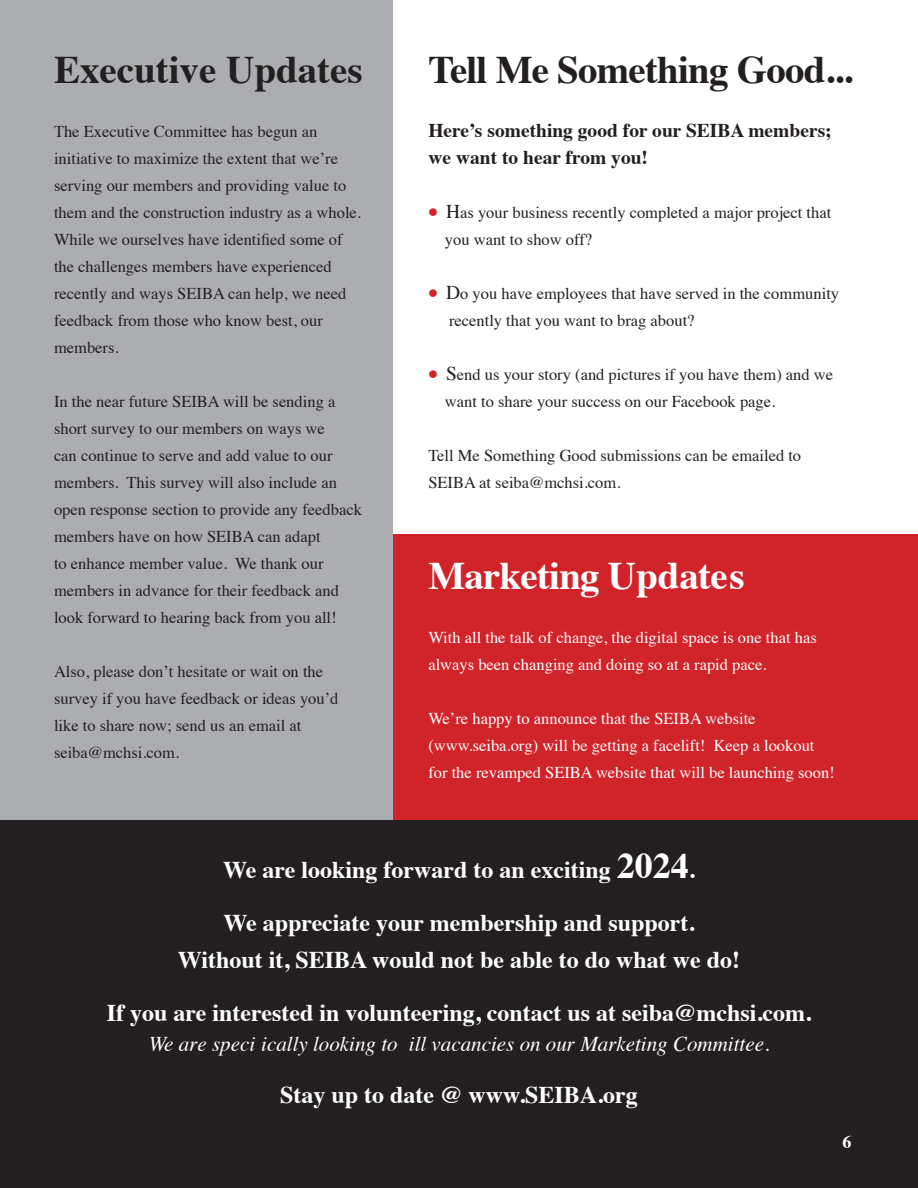
<style>
.page{position:relative;width:918px;height:1188px;background:#fff}
.page>*{position:absolute;margin:0;border:0;box-sizing:border-box;transform-origin:0 0}
.t1{font:700 39px "Times";letter-spacing:-.02em;color:#231f20}
.t2{font:700 39px "Times";color:#231f20}
.t3{font:700 39px "Times";letter-spacing:-.02em;color:#fff}
.t4{font:700 24px/52.5px "Times";color:#fff}
.t5{font:italic 21px "Times";color:#fff}
.t6{font:700 19.5px/27px "Times";color:#231f20}
.t7{font:700 18px "Times";color:#fff}
.t8{font:16.5px/27px "Times";color:#231f20}
.t9{font:16.5px/27px "Times";color:#fff}
.s1{font-size:27px;color:#d1232a}
.s2{font-size:19.5px}
.s3{font-size:36px}
</style>
<div class="page">
<div style="left:383px;top:535px;width:535px;height:451px;background:#d1232a"></div>
<div style="left:0;top:0;width:392px;height:896px;background:#acadb1"></div>
<div style="left:0;top:821px;width:918px;height:367px;background:#231f20"></div>
<h1 class="t2" style="left:54px;top:54px;width:310px">Executive Updates</h1>
<p class="t8" style="left:54px;top:120px;width:309px">The Executive Committee has begun an initiative to maximize the extent that we’re serving our members and providing value to them and the construction industry as a whole.<br>While we ourselves have identified some of the challenges members have experienced recently and ways SEIBA can help, we need feedback from those who know best, our members.</p>
<p class="t8" style="left:54px;top:390px;width:309px">In the near future SEIBA will be sending a short survey to our members on ways we<br>can continue to serve and add value to our members. This survey will also include an open response section to provide any feedback members have on how SEIBA can adapt<br>to enhance member value. We thank our members in advance for their feedback and look forward to hearing back from you all!</p>
<p class="t8" style="left:54px;top:659px;width:286px">Also, please don’t hesitate or wait on the survey if you have feedback or ideas you’d like to share now; send us an email at seiba@mchsi.com.</p>
<h1 class="t1" style="left:428px;top:54px;width:426px">Tell Me Something Good...</h1>
<p class="t6" style="left:428px;top:118px;width:405px">Here’s something good for our SEIBA members; we want to hear from you!</p>
<p class="t8" style="left:445px;top:201px;width:388px;text-indent:-17px"><span class="s1">•</span> <span class="s2">H</span>as your business recently completed a major project that you want to show off?</p>
<p class="t8" style="left:449px;top:282px;width:392px;text-indent:-21px"><span class="s1">•</span> <span class="s2">D</span>o you have employees that have served in the community recently that you want to brag about?</p>
<p class="t8" style="left:445px;top:363px;width:390px;text-indent:-17px"><span class="s1">•</span> <span class="s2">S</span>end us your story (and pictures if you have them) and we want to share your success on our Facebook page.</p>
<p class="t8" style="left:428px;top:444px;width:374px">Tell Me Something Good submissions can be emailed to<br>SEIBA at seiba@mchsi.com.</p>
<h1 class="t3" style="left:428px;top:560px;width:318px">Marketing Updates</h1>
<p class="t9" style="left:428px;top:625px;width:390px">With all the talk of change, the digital space is one that has always been changing and doing so at a rapid pace.</p>
<p class="t9" style="left:428px;top:706px;width:408px">We’re happy to announce that the SEIBA website (www.seiba.org) will be getting a facelift! Keep a lookout for the revamped SEIBA website that will be launching soon!</p>
<h2 class="t4" style="left:223px;top:845px;width:473px">We are looking forward to an exciting <span class="s3">2024</span>.<br>We appreciate your membership and support.</h2>
<h2 class="t4" style="left:107px;top:935px;width:706px;text-align:center">Without it, SEIBA would not be able to do what we do!<br>If you are interested in volunteering, contact us at seiba@mchsi.com.</h2>
<p class="t5" style="left:149px;top:1025px;width:622px">We are speci ically looking to ill vacancies on our Marketing Committee.</p>
<h2 class="t4" style="left:280px;top:1070px;width:359px">Stay up to date @ www.SEIBA.org</h2>
<p class="t7" style="left:842px;top:1134px;width:10px">6</p>
</div>
